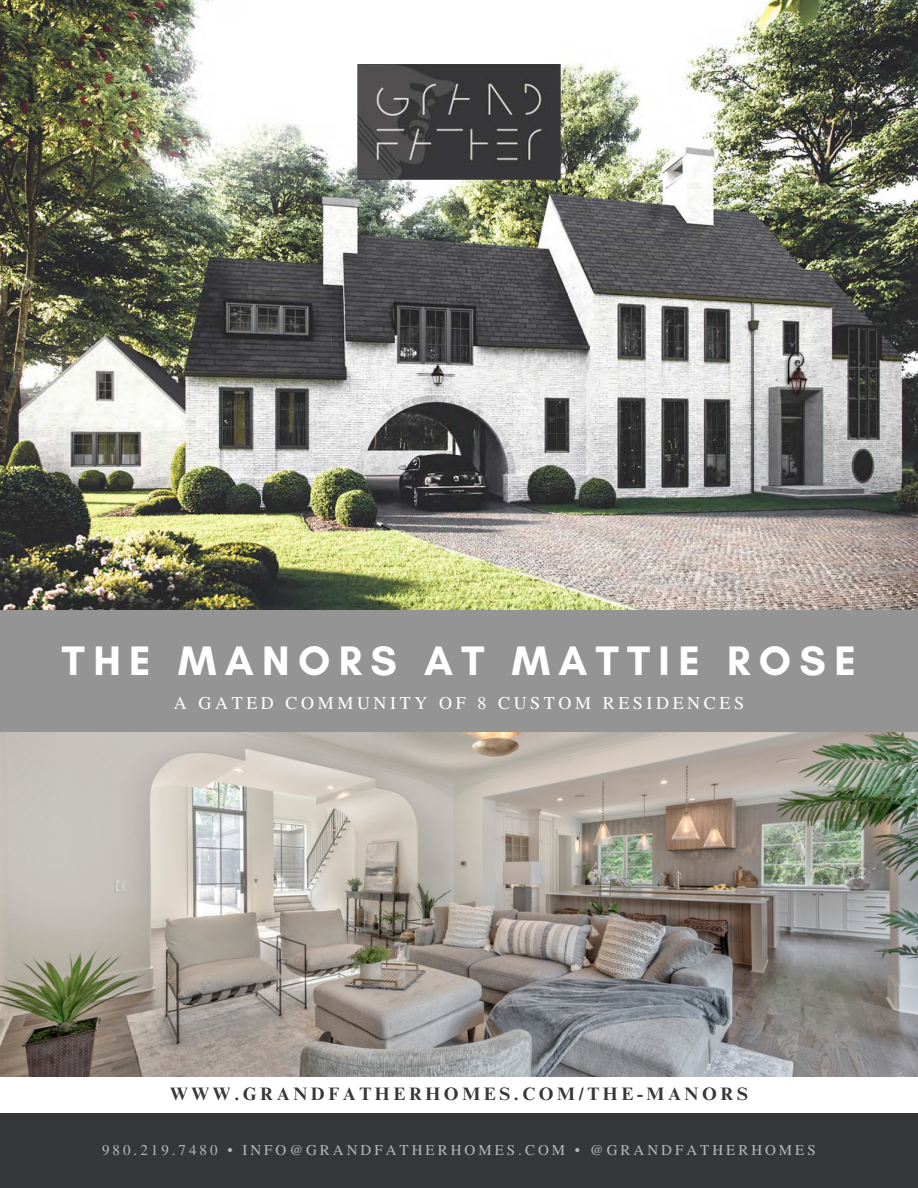
<style>
.page{position:relative;width:918px;height:1188px;background:#fff}
.page>*{position:absolute;margin:0;border:0;box-sizing:border-box;transform-origin:0 0}
.t1{font:700 42px "Glacial Indifference";letter-spacing:.2em;color:#fff}
.t2{font:700 18px "Times NRMT Pro";letter-spacing:.2em;color:#363739}
.t3{font:18px "Te X Gyre Termes";letter-spacing:.2em;color:#fff}
.t4{font:15px "Te X Gyre Termes";letter-spacing:.2em;color:#fefefe}
</style>
<div class="page">
<div style="left:0;top:610px;width:918px;height:122px;background:#949494"></div>
<img style="left:0;top:0;width:918px;height:610px">
<img style="left:0;top:732px;width:918px;height:344px">
<div style="left:0;top:1113px;width:918px;height:75px;background:#363739"></div>
<img style="left:358px;top:65px;width:202px;height:114px">
<h1 class="t1" style="left:62px;top:635px;width:796px">THE MANORS AT MATTIE ROSE</h1>
<p class="t3" style="left:174px;top:690px;width:572px">A GATED COMMUNITY OF 8 CUSTOM RESIDENCES</p>
<h3 class="t2" style="left:170px;top:1087px;width:579px">WWW.GRANDFATHERHOMES.COM/THE-MANORS</h3>
<p class="t4" style="left:102px;top:1140px;width:715px">980.219.7480 • INFO@GRANDFATHERHOMES.COM • @GRANDFATHERHOMES</p>
</div>
